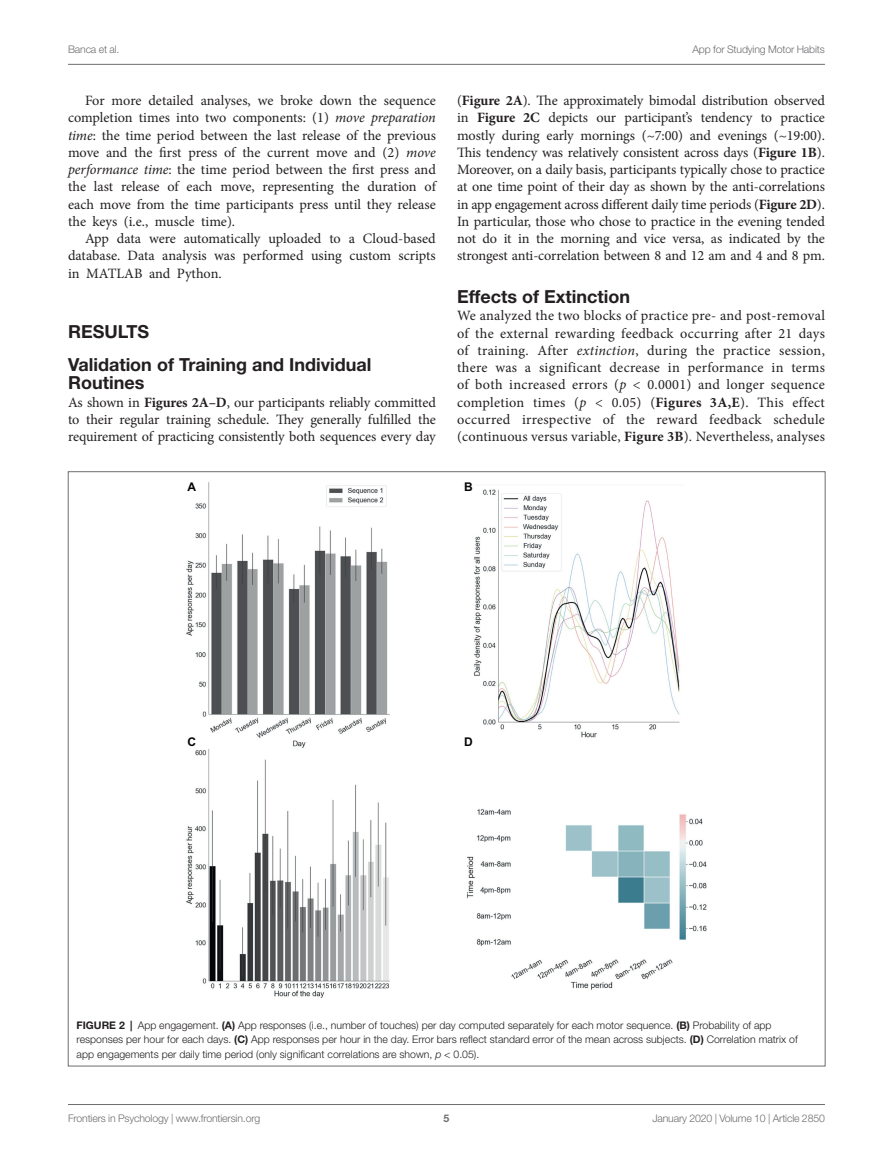
<style>
.page{position:relative;width:893px;height:1170px;background:#fff}
.page>*{position:absolute;margin:0;border:0;box-sizing:border-box;transform-origin:0 0}
.HEAD_2_after_HEAD_1{font:700 18px/18.8px "Helvetica Neue LT Std";color:#231f20}
.HEAD_2{font:700 18px "Helvetica Neue LT Std";color:#231f20}
.HEAD_1{font:700 18px "Helvetica Neue LT Std";color:#231f20}
.TEXT_FLUSH{font:14.25px/17.2px "Minion Pro";letter-spacing:-.01em;color:#231f20;text-align:justify}
.TEXT{font:14.25px/17.2px "Minion Pro";color:#231f20;text-align:justify}
.t1{font:700 12px "Arial";color:#030505}
.FIG_LEG{font:300 10.5px/14.2px "Helvetica Neue LT Std";color:#231f20}
.t2{font:300 10.5px "Helvetica Neue LT Std";letter-spacing:-.015em;color:#6c6d70}
.t3{font:700 10.5px "Helvetica Neue LT Std";color:#6c6d70}
.s1{font-style:italic}
.s2{font-weight:700}
</style>
<div class="page">
<hr style="left:68px;top:64px;width:757px;height:1px;background:#6c6d70">
<hr style="left:68px;top:1104px;width:757px;height:1px;background:#6c6d70">
<img style="left:186px;top:482px;width:521px;height:516px">
<p class="t2" style="left:68px;top:42px;width:53px">Banca et al.</p>
<p class="t2" style="left:692px;top:42px;width:134px">App for Studying Motor Habits</p>
<p class="TEXT" style="left:68px;top:92px;width:369px;text-indent:17px">For more detailed analyses, we broke down the sequence completion times into two components: (1) <span class="s1">move preparation time</span>: the time period between the last release of the previous move and the first press of the current move and (2) <span class="s1">move performance time</span>: the time period between the first press and the last release of each move, representing the duration of each move from the time participants press until they release the keys (i.e., muscle time).</p>
<p class="TEXT" style="left:68px;top:230px;width:369px;text-indent:17px">App data were automatically uploaded to a Cloud-based database. Data analysis was performed using custom scripts in MATLAB and Python.</p>
<p class="HEAD_1" style="left:68px;top:320px;width:83px">RESULTS</p>
<p class="HEAD_2_after_HEAD_1" style="left:68px;top:354px;width:305px">Validation of Training and Individual<br>Routines</p>
<p class="TEXT_FLUSH" style="left:68px;top:393px;width:369px">As shown in <span class="s2">Figures 2A–D</span>, our participants reliably committed to their regular training schedule. They generally fulfilled the requirement of practicing consistently both sequences every day</p>
<p class="TEXT_FLUSH" style="left:457px;top:92px;width:369px">(<span class="s2">Figure 2A</span>). The approximately bimodal distribution observed in <span class="s2">Figure 2C</span> depicts our participant’s tendency to practice mostly during early mornings (~7:00) and evenings (~19:00).<br>This tendency was relatively consistent across days (<span class="s2">Figure 1B</span>).<br>Moreover, on a daily basis, participants typically chose to practice at one time point of their day as shown by the anti-correlations in app engagement across different daily time periods (<span class="s2">Figure 2D</span>).<br>In particular, those who chose to practice in the evening tended not do it in the morning and vice versa, as indicated by the strongest anti-correlation between 8 and 12 am and 4 and 8 pm.</p>
<p class="HEAD_2" style="left:457px;top:285px;width:174px">Effects of Extinction</p>
<p class="TEXT_FLUSH" style="left:457px;top:307px;width:369px">We analyzed the two blocks of practice pre- and post-removal of the external rewarding feedback occurring after 21 days of training. After <span class="s1">extinction</span>, during the practice session, there was a significant decrease in performance in terms of both increased errors (<span class="s1">p</span> &lt; 0.0001) and longer sequence completion times (<span class="s1">p</span> &lt; 0.05) (<span class="s2">Figures 3A,E</span>). This effect occurred irrespective of the reward feedback schedule (continuous versus variable, <span class="s2">Figure 3B</span>). Nevertheless, analyses</p>
<p class="t1" style="left:187px;top:479px;width:10px">A</p>
<p class="t1" style="left:464px;top:479px;width:10px">B</p>
<p class="t1" style="left:187px;top:733px;width:10px">C</p>
<p class="t1" style="left:464px;top:733px;width:10px">D</p>
<p class="FIG_LEG" style="left:77px;top:1017px;width:723px"><span class="s2">FIGURE 2 |</span> App engagement. <span class="s2">(A)</span> App responses (i.e., number of touches) per day computed separately for each motor sequence. <span class="s2">(B)</span> Probability of app responses per hour for each days. <span class="s2">(C)</span> App responses per hour in the day. Error bars reflect standard error of the mean across subjects. <span class="s2">(D)</span> Correlation matrix of app engagements per daily time period (only significant correlations are shown, <span class="s1">p</span> &lt; 0.05).</p>
<p class="t2" style="left:68px;top:1111px;width:194px">Frontiers in Psychology | www.frontiersin.org</p>
<p class="t3" style="left:444px;top:1111px;width:7px">5</p>
<p class="t2" style="left:652px;top:1111px;width:174px">January 2020 | Volume 10 | Article 2850</p>
</div>
